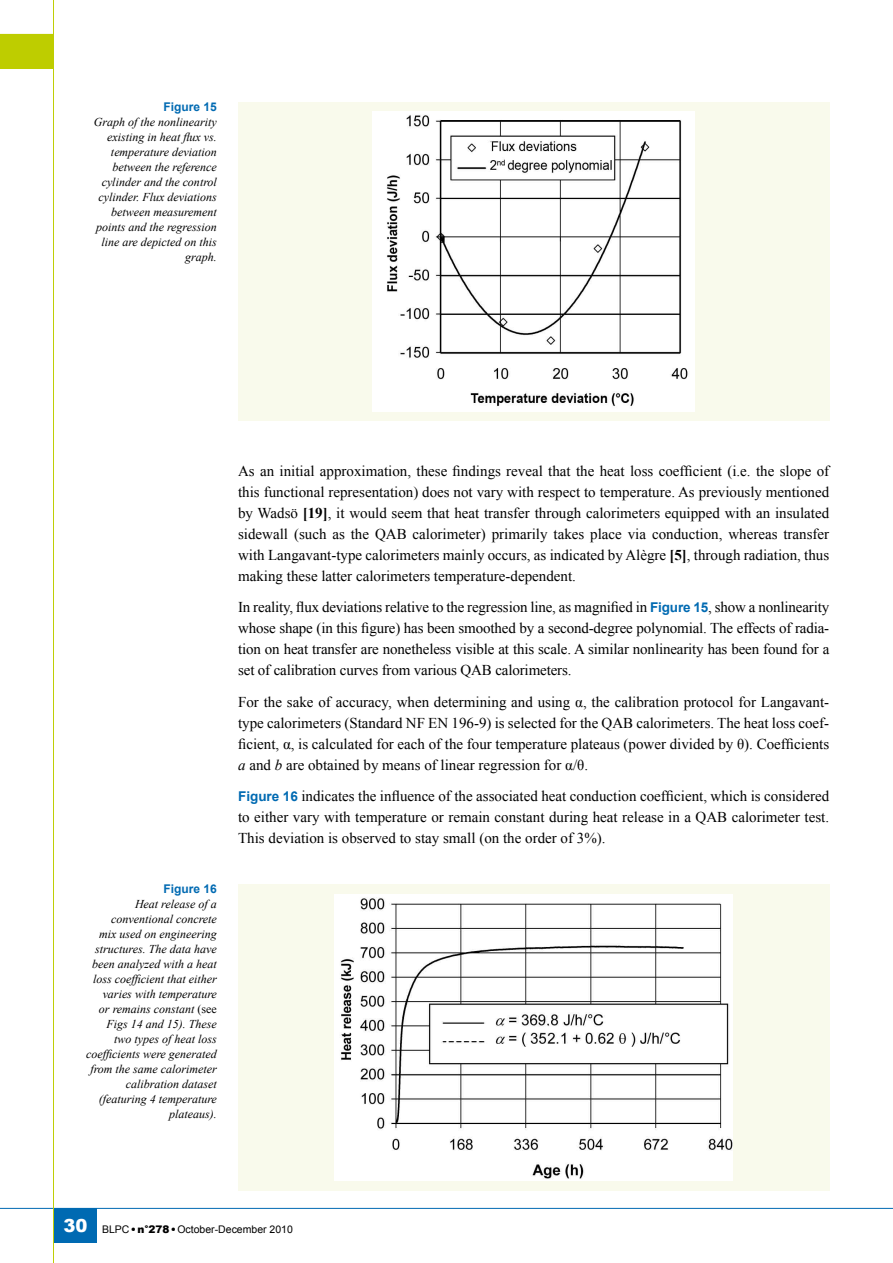
<style>
.page{position:relative;width:893px;height:1263px;background:#fff}
.page>*{position:absolute;margin:0;border:0;box-sizing:border-box;transform-origin:0 0}
.t1{font:15px/21px "Times New Roman";color:#000;text-align:justify}
.t2{font:italic 12px/15px "Times New Roman";color:#000;text-align:right}
.t3{font:700 12px "Arial";color:#006ab2}
.t4{font:10.5px "Arial";color:#000}
.s1{font-style:normal}
.s2{font-weight:700}
.s3{font-family:"Arial";font-weight:700;font-size:13.5px;color:#006ab2}
.s4{font-style:italic}
.s5{font-weight:900;font-size:18px;color:#fff}
.s6{font-weight:900}
</style>
<div class="page">
<hr style="left:0;top:1208px;width:893px;height:1px;background:#006ab2">
<svg style="left:0;top:0;width:54px;height:1263px"></svg>
<div style="left:54px;top:1208px;width:43px;height:34px;background:#006ab2"></div>
<div style="left:238px;top:102px;width:591px;height:319px;background:#f9faec"></div>
<img style="left:373px;top:111px;width:321px;height:301px">
<div style="left:238px;top:884px;width:591px;height:307px;background:#f9faec"></div>
<img style="left:335px;top:894px;width:398px;height:287px">
<p class="t3" style="left:164px;top:99px;width:55px">Figure 15</p>
<p class="t2" style="left:94px;top:114px;width:125px">Graph of the nonlinearity existing in heat flux vs. temperature deviation between the reference cylinder and the control cylinder. Flux deviations between measurement points and the regression line are depicted on this graph.</p>
<p class="t3" style="left:164px;top:881px;width:55px">Figure 16</p>
<p class="t2" style="left:86px;top:896px;width:132px">Heat release of a conventional concrete<br>mix used on engineering structures. The data have been analyzed with a heat loss coefficient that either varies with temperature<br>or remains constant <span class="s1">(see<br></span>Figs 14 and 15). These<br>two types of heat loss coefficients were generated from the same calorimeter calibration dataset (featuring 4 temperature plateaus).</p>
<p class="t1" style="left:238px;top:460px;width:593px">As an initial approximation, these findings reveal that the heat loss coefficient (i.e. the slope of this functional representation) does not vary with respect to temperature. As previously mentioned by Wadsö <span class="s2">[19]</span>, it would seem that heat transfer through calorimeters equipped with an insulated sidewall (such as the QAB calorimeter) primarily takes place via conduction, whereas transfer with Langavant-type calorimeters mainly occurs, as indicated by Alègre <span class="s2">[5]</span>, through radiation, thus making these latter calorimeters temperature-dependent.</p>
<p class="t1" style="left:238px;top:596px;width:593px">In reality, flux deviations relative to the regression line, as magnified in <span class="s3">Figure 15</span>, show a nonlinearity whose shape (in this figure) has been smoothed by a second-degree polynomial. The effects of radia&shy;tion on heat transfer are nonetheless visible at this scale. A similar nonlinearity has been found for a set of calibration curves from various QAB calorimeters.</p>
<p class="t1" style="left:238px;top:691px;width:593px">For the sake of accuracy, when determining and using α, the calibration protocol for Langavant&shy;type calorimeters (Standard NF EN 196-9) is selected for the QAB calorimeters. The heat loss coef&shy;ficient, α, is calculated for each of the four temperature plateaus (power divided by θ). Coefficients <span class="s4">a</span> and <span class="s4">b</span> are obtained by means of linear regression for α/θ.</p>
<p class="t1" style="left:238px;top:785px;width:593px"><span class="s3">Figure 16</span> indicates the influence of the associated heat conduction coefficient, which is considered to either vary with temperature or remain constant during heat release in a QAB calorimeter test.<br>This deviation is observed to stay small (on the order of 3%).</p>
<p class="t4" style="left:63px;top:1222px;width:231px"><span class="s5">30</span> BLPC <span class="s6">• n°278 •</span>october-december 2010</p>
</div>
